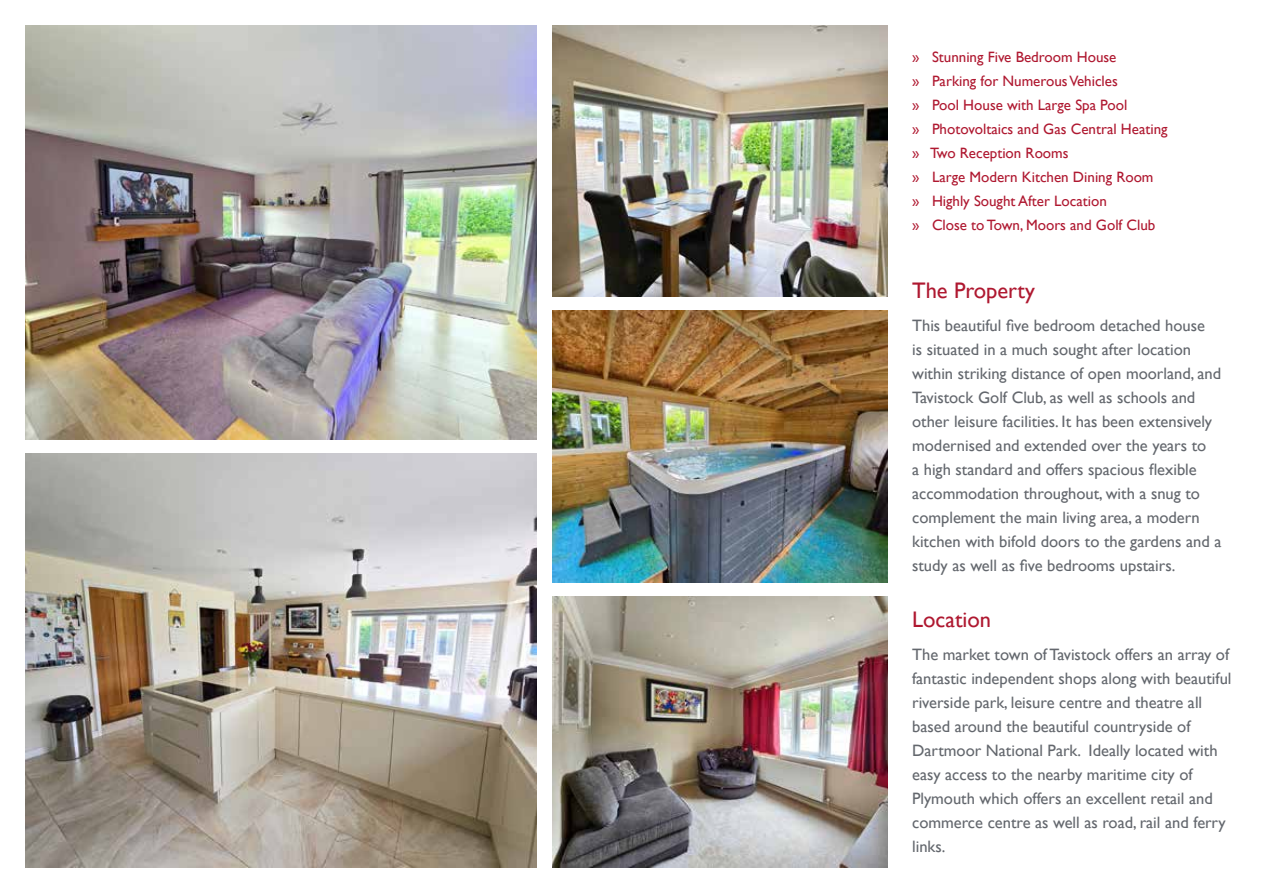
<style>
.page{position:relative;width:1263px;height:893px;background:#fff}
.page>*{position:absolute;margin:0;border:0;box-sizing:border-box;transform-origin:0 0}
.t1{font:22.5px "Gill Sans";color:#af1830}
.t2{font:16.5px/24px "Gill Sans";color:#63676d}
.t3{font:15px/24px "Gill Sans";color:#af1830}
</style>
<div class="page">
<img style="left:26px;top:454px;width:510px;height:413px">
<img style="left:26px;top:26px;width:510px;height:413px">
<img style="left:552px;top:26px;width:335px;height:271px">
<img style="left:552px;top:596px;width:335px;height:271px">
<img style="left:552px;top:311px;width:335px;height:271px">
<p class="t3" style="left:912px;top:45px;width:257px">» Stunning Five Bedroom House<br>» Parking for Numerous Vehicles<br>» Pool House with Large Spa Pool<br>» Photovoltaics and Gas Central Heating » Two Reception Rooms<br>» Large Modern Kitchen Dining Room<br>» Highly Sought After Location<br>» Close to Town, Moors and Golf Club</p>
<h1 class="t1" style="left:912px;top:278px;width:124px">The Property</h1>
<p class="t2" style="left:912px;top:314px;width:311px">This beautiful five bedroom detached house<br>is situated in a much sought after location within striking distance of open moorland, and Tavistock Golf Club, as well as schools and other leisure facilities. It has been extensively modernised and extended over the years to<br>a high standard and offers spacious flexible accommodation throughout, with a snug to complement the main living area, a modern kitchen with bifold doors to the gardens and a study as well as five bedrooms upstairs.</p>
<h1 class="t1" style="left:912px;top:607px;width:80px">Location</h1>
<p class="t2" style="left:912px;top:643px;width:321px">The market town of Tavistock offers an array of fantastic independent shops along with beautiful riverside park, leisure centre and theatre all based around the beautiful countryside of Dartmoor National Park. Ideally located with easy access to the nearby maritime city of Plymouth which offers an excellent retail and commerce centre as well as road, rail and ferry links.</p>
</div>
